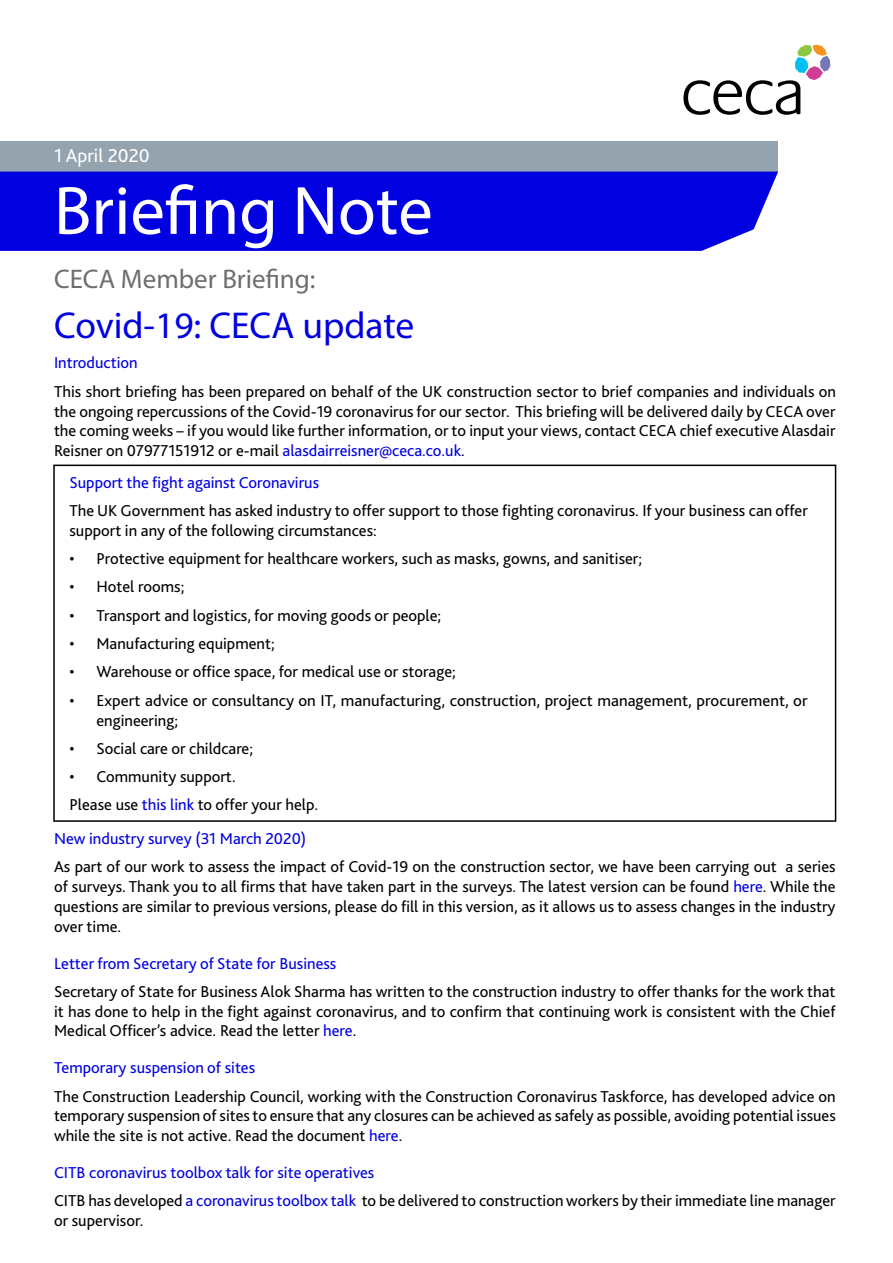
<style>
.page{position:relative;width:893px;height:1263px;background:#fff}
.page>*{position:absolute;margin:0;border:0;box-sizing:border-box;transform-origin:0 0}
.t1{font:69px "Myriad Pro";color:#fff}
.t2{font:37.5px "Myriad Pro";color:#0000e1}
.t3{font:27px "Myriad Pro";color:#6d6e71}
.t4{font:19.5px "Bliss 2";color:#fff}
.t5{font:16.5px/19.8px "Bliss 2";color:#000;text-align:justify}
.t6{font:16.5px "Bliss 2";color:#0000e1}
.s1{color:#0000e1}
</style>
<div class="page">
<div style="left:53px;top:465px;width:783px;height:357px;border:2px solid #000"></div>
<div style="left:0;top:142px;width:778px;height:30px;background:#94a3ad"></div>
<div style="left:0;top:172px;width:778px;height:79px;background:#0000e1"></div>
<svg style="left:683px;top:45px;width:147px;height:70px"></svg>
<p class="t4" style="left:54px;top:143px;width:97px">1 April 2020</p>
<h1 class="t1" style="left:54px;top:168px;width:380px">Briefing Note</h1>
<h3 class="t3" style="left:54px;top:262px;width:263px">CECA Member Briefing:</h3>
<h2 class="t2" style="left:54px;top:302px;width:362px">Covid-19: CECA update</h2>
<p class="t6" style="left:54px;top:353px;width:85px">Introduction</p>
<p class="t5" style="left:54px;top:381px;width:784px">This short briefing has been prepared on behalf of the UK construction sector to brief companies and individuals on the ongoing repercussions of the Covid-19 coronavirus for our sector. This briefing will be delivered daily by CECA over the coming weeks – if you would like further information, or to input your views, contact CECA chief executive Alasdair Reisner on 07977151912 or e-mail <span class="s1">alasdairreisner@ceca.co.uk</span>.</p>
<p class="t6" style="left:69px;top:472px;width:251px">Support the fight against Coronavirus</p>
<p class="t5" style="left:69px;top:501px;width:740px">The UK Government has asked industry to offer support to those fighting coronavirus. If your business can offer support in any of the following circumstances:</p>
<p class="t5" style="left:69px;top:549px;width:574px">• Protective equipment for healthcare workers, such as masks, gowns, and sanitiser;</p>
<p class="t5" style="left:69px;top:577px;width:116px">• Hotel rooms;</p>
<p class="t5" style="left:69px;top:605px;width:373px">• Transport and logistics, for moving goods or people;</p>
<p class="t5" style="left:69px;top:634px;width:207px">• Manufacturing equipment;</p>
<p class="t5" style="left:69px;top:662px;width:388px">• Warehouse or office space, for medical use or storage;</p>
<p class="t5" style="left:96px;top:690px;width:713px;text-indent:-27px">• Expert advice or consultancy on IT, manufacturing, construction, project management, procurement, or engineering;</p>
<p class="t5" style="left:69px;top:738px;width:185px">• Social care or childcare;</p>
<p class="t5" style="left:69px;top:762px;width:250px;line-height:28.3px">• Community support.<br>Please use <span class="s1">this link</span> to offer your help.</p>
<p class="t6" style="left:54px;top:828px;width:254px">New industry survey (31 March 2020)</p>
<p class="t5" style="left:54px;top:857px;width:783px">As part of our work to assess the impact of Covid-19 on the construction sector, we have been carrying out a series of surveys. Thank you to all firms that have taken part in the surveys. The latest version can be found <span class="s1">here</span>. While the questions are similar to previous versions, please do fill in this version, as it allows us to assess changes in the industry over time.</p>
<p class="t6" style="left:54px;top:953px;width:284px">Letter from Secretary of State for Business</p>
<p class="t5" style="left:54px;top:981px;width:783px">Secretary of State for Business Alok Sharma has written to the construction industry to offer thanks for the work that it has done to help in the fight against coronavirus, and to confirm that continuing work is consistent with the Chief Medical Officer’s advice. Read the letter <span class="s1">here</span>.</p>
<p class="t6" style="left:54px;top:1057px;width:203px">Temporary suspension of sites</p>
<p class="t5" style="left:54px;top:1086px;width:783px">The Construction Leadership Council, working with the Construction Coronavirus Taskforce, has developed advice on temporary suspension of sites to ensure that any closures can be achieved as safely as possible, avoiding potential issues while the site is not active. Read the document <span class="s1">here</span>.</p>
<p class="t5" style="left:54px;top:1158px;width:783px;line-height:28.3px"><span class="s1">CITB coronavirus toolbox talk for site operatives<br></span>CITB has developed <span class="s1">a coronavirus toolbox talk</span> to be delivered to construction workers by their immediate line manager</p>
<p class="t5" style="left:54px;top:1211px;width:91px">or supervisor.</p>
</div>
